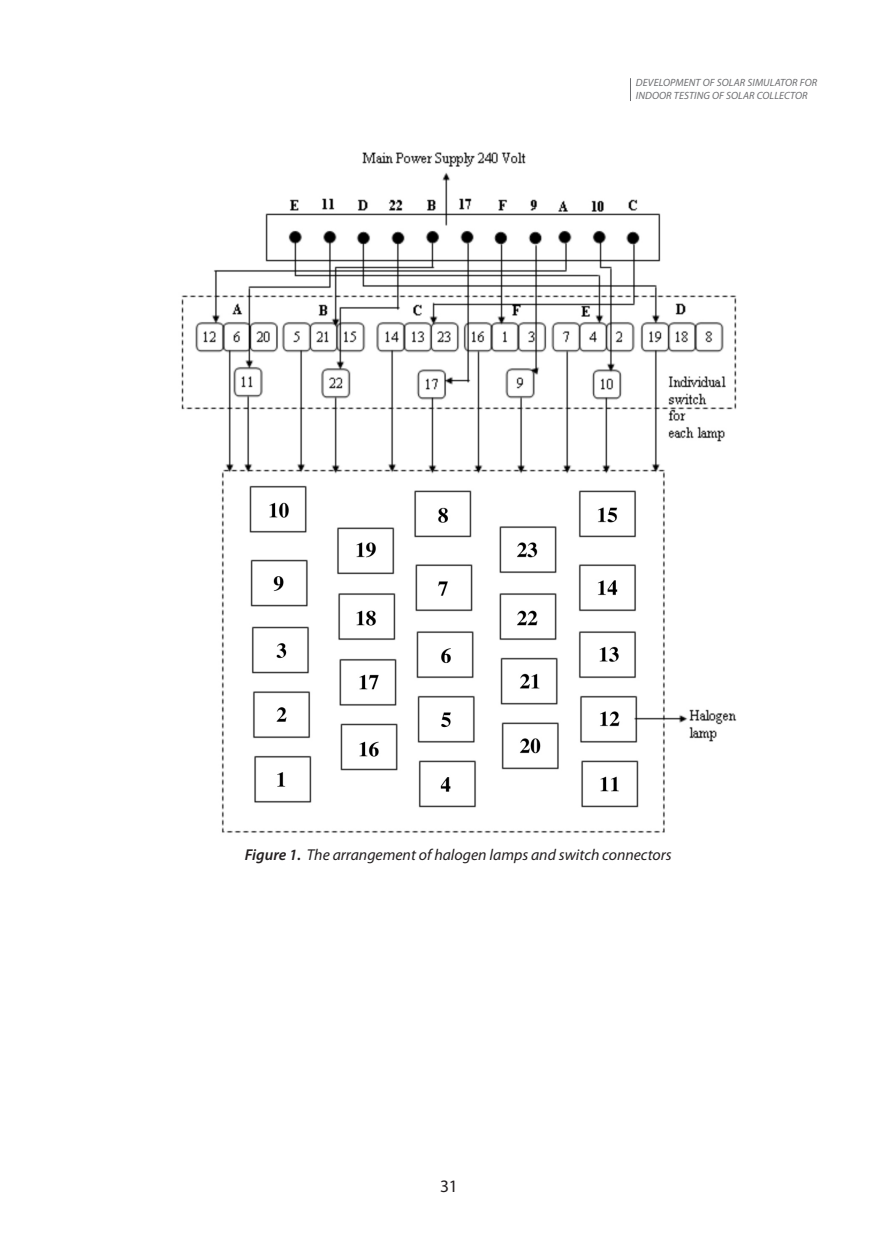
<style>
.page{position:relative;width:893px;height:1241px;background:#fff}
.page>*{position:absolute;margin:0;border:0;box-sizing:border-box;transform-origin:0 0}
.t1{font:17.5px "Myriad Pro";color:#231f20}
.t2{font:italic 15.75px "Myriad Pro";color:#231f20}
.t3{font:italic 10.5px/12.6px "Myriad Pro";letter-spacing:.01em;color:#6c6d70}
.s1{font-weight:600}
</style>
<div class="page">
<svg style="left:630px;top:78px;width:1px;height:23px"></svg>
<img style="left:181px;top:152px;width:556px;height:681px">
<p class="t3" style="left:636px;top:76px;width:183px">DEVELOPMENT OF SOLAR SIMULATOR FOR<br>INDOOR TESTING OF SOLAR COLLECTOR</p>
<p class="t2" style="left:245px;top:844px;width:428px"><span class="s1">Figure 1.</span> The arrangement of halogen lamps and switch connectors</p>
<h1 class="t1" style="left:440px;top:1174px;width:19px">31</h1>
</div>
